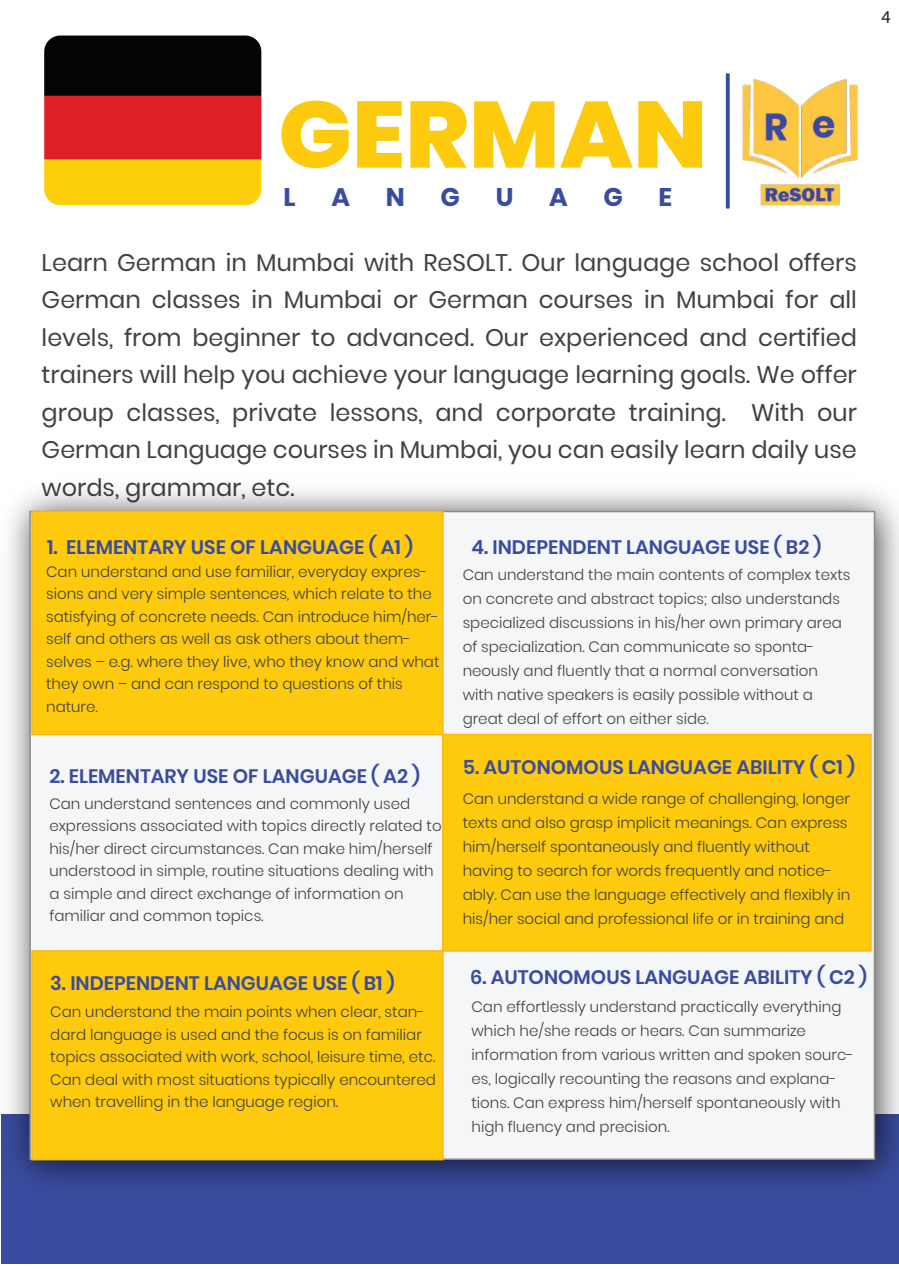
<style>
.page{position:relative;width:899px;height:1269px;background:#fff}
.page>*{position:absolute;margin:0;border:0;box-sizing:border-box;transform-origin:0 0}
.t1{font:800 94.05px "Poppins";color:#fdca0d;scale:1.04 1}
.t2{font:700 25.5px "Poppins";color:#3a4c9f}
.t3{font:24px/37.5px "Poppins";color:#414141;text-align:justify}
.t4{font:600 19.5px "Poppins";color:#3a4c9f}
.t5{font:18px "Myriad Pro";color:#231f20}
.t6{font:300 15px/24px "Poppins";color:#414141}
</style>
<div class="page">
<img style="left:44px;top:36px;width:217px;height:169px">
<div style="left:1px;top:1114px;width:898px;height:149px;background:#3a4c9f"></div>
<img style="left:9px;top:489px;width:890px;height:695px">
<div style="left:29px;top:511px;width:846px;height:649px;background:#f4f6f8;border:2px solid #8c8a8b"></div>
<div style="left:31px;top:511px;width:413px;height:224px;background:#fdca0d;border:2px solid #fcb615"></div>
<div style="left:31px;top:950px;width:413px;height:210px;background:#fdca0d;border:2px solid #fcb615"></div>
<div style="left:442px;top:734px;width:430px;height:218px;background:#fdca0d;border:2px solid #fcb615"></div>
<img style="left:725px;top:73px;width:133px;height:136px">
<p class="t5" style="left:881px;top:7px;width:11px">4</p>
<h1 class="t1" style="left:278px;top:80px;width:414px">GERMAN</h1>
<h2 class="t2" style="left:284px;top:184px;width:14px">L</h2>
<h2 class="t2" style="left:331px;top:184px;width:20px">A</h2>
<h2 class="t2" style="left:386px;top:184px;width:21px">N</h2>
<h2 class="t2" style="left:441px;top:184px;width:21px">G</h2>
<h2 class="t2" style="left:496px;top:184px;width:19px">U</h2>
<h2 class="t2" style="left:549px;top:184px;width:20px">A</h2>
<h2 class="t2" style="left:603px;top:184px;width:21px">G</h2>
<h2 class="t2" style="left:659px;top:184px;width:15px">E</h2>
<p class="t3" style="left:42px;top:243px;width:817px">Learn German in Mumbai with ReSOLT. Our language school offers German classes in Mumbai or German courses in Mumbai for all levels, from beginner to advanced. Our experienced and certified trainers will help you achieve your language learning goals. We offer group classes, private lessons, and corporate training. With our German Language courses in Mumbai, you can easily learn daily use words, grammar, etc.</p>
<h3 class="t4" style="left:47px;top:535px;width:367px">1. ELEMENTARY USE OF LANGUAGE ( A1 )</h3>
<p class="t6" style="left:46px;top:560px;width:395px;line-height:22.5px">Can understand and use familiar, everyday expres&shy;sions and very simple sentences, which relate to the satisfying of concrete needs. Can introduce him/her&shy;self and others as well as ask others about them&shy;selves – e.g. where they live, who they know and what they own – and can respond to questions of this nature.</p>
<h3 class="t4" style="left:49px;top:763px;width:372px">2. ELEMENTARY USE OF LANGUAGE ( A2 )</h3>
<p class="t6" style="left:49px;top:792px;width:394px;line-height:22.5px">Can understand sentences and commonly used expressions associated with topics directly related to his/her direct circumstances. Can make him/herself understood in simple, routine situations dealing with a simple and direct exchange of information on familiar and common topics.</p>
<h3 class="t4" style="left:50px;top:970px;width:346px">3. INDEPENDENT LANGUAGE USE ( B1 )</h3>
<p class="t6" style="left:50px;top:1000px;width:387px;line-height:22.5px">Can understand the main points when clear, stan&shy;dard language is used and the focus is on familiar topics associated with work, school, leisure time, etc.<br>Can deal with most situations typically encountered when travelling in the language region.</p>
<h3 class="t4" style="left:471px;top:535px;width:351px">4. INDEPENDENT LANGUAGE USE ( B2 )</h3>
<p class="t6" style="left:463px;top:562px;width:389px">Can understand the main contents of complex texts on concrete and abstract topics; also understands specialized discussions in his/her own primary area of specialization. Can communicate so sponta&shy;neously and fluently that a normal conversation with native speakers is easily possible without a great deal of effort on either side.</p>
<h3 class="t4" style="left:463px;top:755px;width:394px">5. AUTONOMOUS LANGUAGE ABILITY ( C1 )</h3>
<p class="t6" style="left:463px;top:786px;width:389px">Can understand a wide range of challenging, longer texts and also grasp implicit meanings. Can express him/herself spontaneously and fluently without having to search for words frequently and notice&shy;ably. Can use the language effectively and flexibly in his/her social and professional life or in training and</p>
<h3 class="t4" style="left:470px;top:964px;width:398px">6. AUTONOMOUS LANGUAGE ABILITY ( C2 )</h3>
<p class="t6" style="left:471px;top:995px;width:384px">Can effortlessly understand practically everything which he/she reads or hears. Can summarize information from various written and spoken sourc&shy;es, logically recounting the reasons and explana&shy;tions. Can express him/herself spontaneously with high fluency and precision.</p>
</div>
